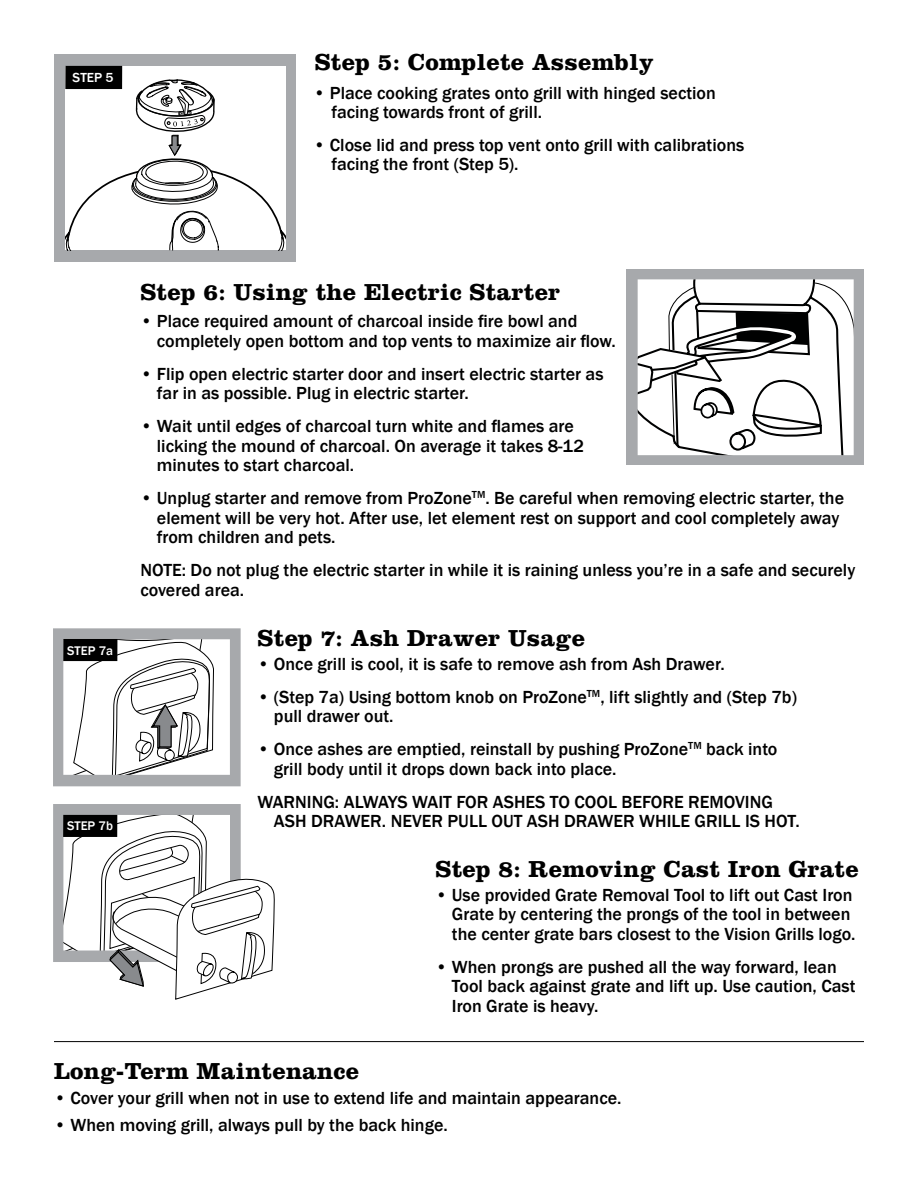
<style>
.page{position:relative;width:918px;height:1188px;background:#fff}
.page>*{position:absolute;margin:0;border:0;box-sizing:border-box;transform-origin:0 0}
.t1{font:700 24px "Clarendon LT Std";letter-spacing:.01em;color:#000}
.t2{font:500 18px/19.5px "Franklin Gothic";color:#000}
.t3{font:500 13.5px "Franklin Gothic";color:#fff}
.t4{font:500 12.9px "Franklin Gothic";color:#fff}
</style>
<div class="page">
<svg style="left:53px;top:804px;width:222px;height:196px"></svg>
<svg style="left:53px;top:628px;width:188px;height:159px"></svg>
<div style="left:63px;top:639px;width:54px;height:22px;background:#000"></div>
<div style="left:627px;top:269px;width:237px;height:196px;background:#a7a9ac"></div>
<svg style="left:638px;top:279px;width:216px;height:176px;background:#d7d7d7"></svg>
<div style="left:54px;top:54px;width:242px;height:208px;background:#a7a9ac"></div>
<div style="left:65px;top:67px;width:221px;height:183px;background:#fff"></div>
<svg style="left:65px;top:78px;width:221px;height:173px"></svg>
<div style="left:65px;top:66px;width:57px;height:23px;background:#000"></div>
<hr style="left:54px;top:1041px;width:810px;height:1px;background:#000">
<p class="t3" style="left:73px;top:69px;width:42px">STEP 5</p>
<h1 class="t1" style="left:315px;top:47px;width:341px">Step 5: Complete Assembly</h1>
<p class="t2" style="left:331px;top:83px;width:386px;text-indent:-18px">• Place cooking grates onto grill with hinged section facing towards front of grill.</p>
<p class="t2" style="left:331px;top:135px;width:414px;text-indent:-18px">• Close lid and press top vent onto grill with calibrations facing the front (Step 5).</p>
<p class="t4" style="left:67px;top:642px;width:47px">STEP 7a</p>
<p class="t4" style="left:67px;top:818px;width:47px">STEP 7b</p>
<h1 class="t1" style="left:140px;top:278px;width:421px">Step 6: Using the Electric Starter</h1>
<p class="t2" style="left:157px;top:312px;width:461px;text-indent:-17px">• Place required amount of charcoal inside fire bowl and completely open bottom and top vents to maximize air flow.</p>
<p class="t2" style="left:157px;top:364px;width:448px;text-indent:-17px">• Flip open electric starter door and insert electric starter as far in as possible. Plug in electric starter.</p>
<p class="t2" style="left:157px;top:417px;width:429px;text-indent:-17px">• Wait until edges of charcoal turn white and flames are licking the mound of charcoal. On average it takes 8-12 minutes to start charcoal.</p>
<p class="t2" style="left:157px;top:489px;width:689px;text-indent:-16px">• Unplug starter and remove from ProZone<sup>TM</sup>. Be careful when removing electric starter, the element will be very hot. After use, let element rest on support and cool completely away from children and pets.</p>
<p class="t2" style="left:140px;top:561px;width:716px">NOTE: Do not plug the electric starter in while it is raining unless you’re in a safe and securely covered area.</p>
<h1 class="t1" style="left:258px;top:624px;width:329px">Step 7: Ash Drawer Usage</h1>
<p class="t2" style="left:257px;top:654px;width:469px">• Once grill is cool, it is safe to remove ash from Ash Drawer.</p>
<p class="t2" style="left:274px;top:687px;width:524px;text-indent:-17px">• (Step 7a) Using bottom knob on ProZone<sup>TM</sup>, lift slightly and (Step 7b) pull drawer out.</p>
<p class="t2" style="left:274px;top:740px;width:505px;text-indent:-17px">• Once ashes are emptied, reinstall by pushing ProZone<sup>TM</sup> back into grill body until it drops down back into place.</p>
<p class="t2" style="left:274px;top:792px;width:527px;text-indent:-17px">WARNING: ALWAYS WAIT FOR ASHES TO COOL BEFORE REMOVING<br>ASH DRAWER. NEVER PULL OUT ASH DRAWER WHILE GRILL IS HOT.</p>
<h1 class="t1" style="left:435px;top:854px;width:425px">Step 8: Removing Cast Iron Grate</h1>
<p class="t2" style="left:452px;top:885px;width:405px;text-indent:-17px">• Use provided Grate Removal Tool to lift out Cast Iron<br>Grate by centering the prongs of the tool in between the center grate bars closest to the Vision Grills logo.</p>
<p class="t2" style="left:452px;top:957px;width:405px;text-indent:-17px">• When prongs are pushed all the way forward, lean<br>Tool back against grate and lift up. Use caution, Cast<br>Iron Grate is heavy.</p>
<h1 class="t1" style="left:54px;top:1056px;width:307px">Long-Term Maintenance</h1>
<p class="t2" style="left:54px;top:1089px;width:569px">• Cover your grill when not in use to extend life and maintain appearance.</p>
<p class="t2" style="left:54px;top:1115px;width:395px">• When moving grill, always pull by the back hinge.</p>
</div>
